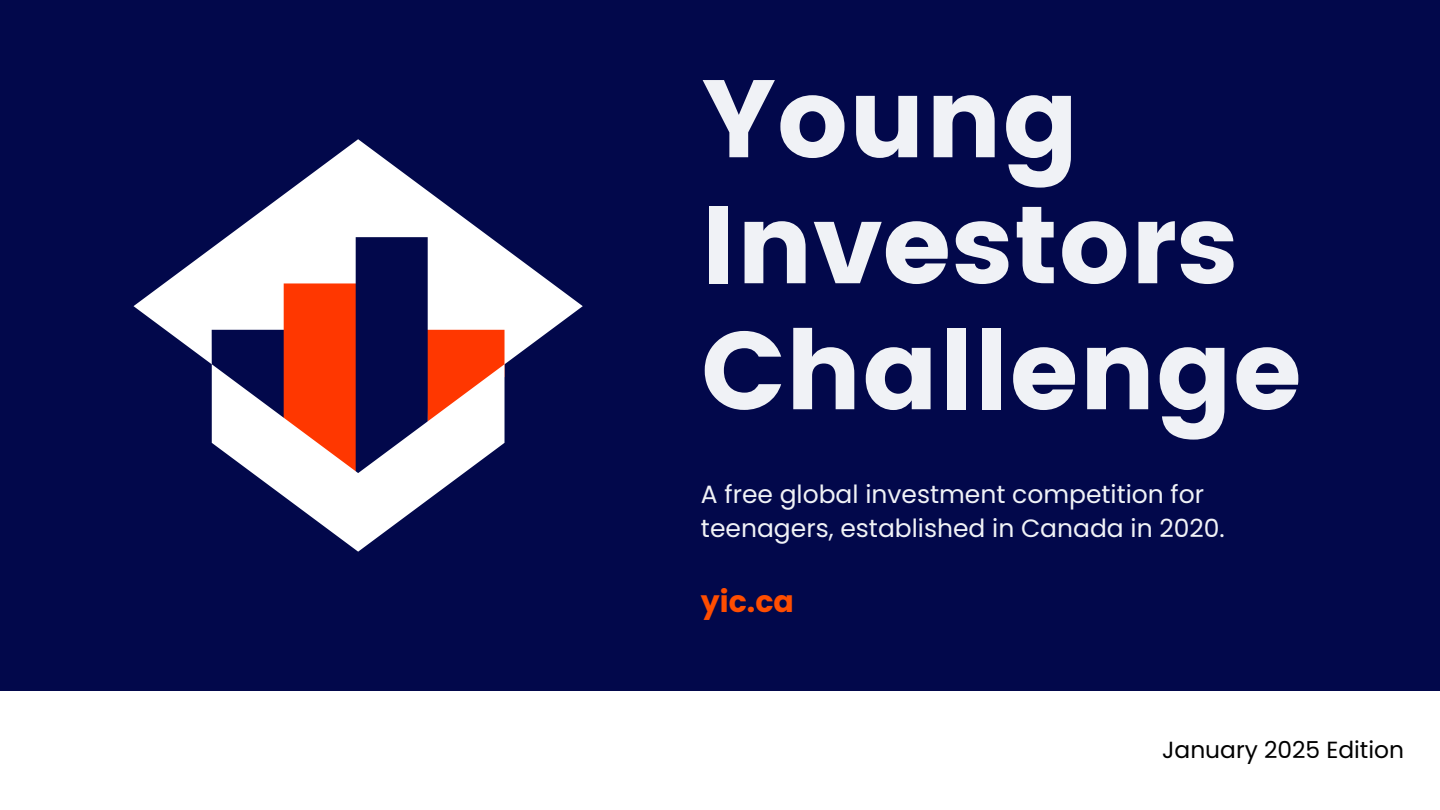
<style>
.page{position:relative;width:1440px;height:810px;background:#02084b}
.page>*{position:absolute;margin:0;border:0;box-sizing:border-box;transform-origin:0 0}
.t1{font:110px/126px "Poppins";color:#f0f2f6}
.t2{font:700 30px "Poppins";color:#ff4d00}
.t3{font:25px/34.4px "Poppins";color:#f0f2f6}
.t4{font:23.3px "Poppins";color:#000}
</style>
<div class="page">
<div style="left:0;top:691px;width:1440px;height:119px;background:#fff"></div>
<svg style="left:134px;top:139px;width:449px;height:304px"></svg>
<svg style="left:212px;top:237px;width:293px;height:127px"></svg>
<svg style="left:212px;top:364px;width:293px;height:188px"></svg>
<p class="t1" style="left:701px;top:56px;width:603px">Young<br>Investors<br>Challenge</p>
<h1 class="t3" style="left:701px;top:477px;width:525px">A free global investment competition for teenagers, established in Canada in 2020.</h1>
<p class="t2" style="left:701px;top:580px;width:94px">yic.ca</p>
<h2 class="t4" style="left:1162px;top:734px;width:243px">January 2025 Edition</h2>
</div>
